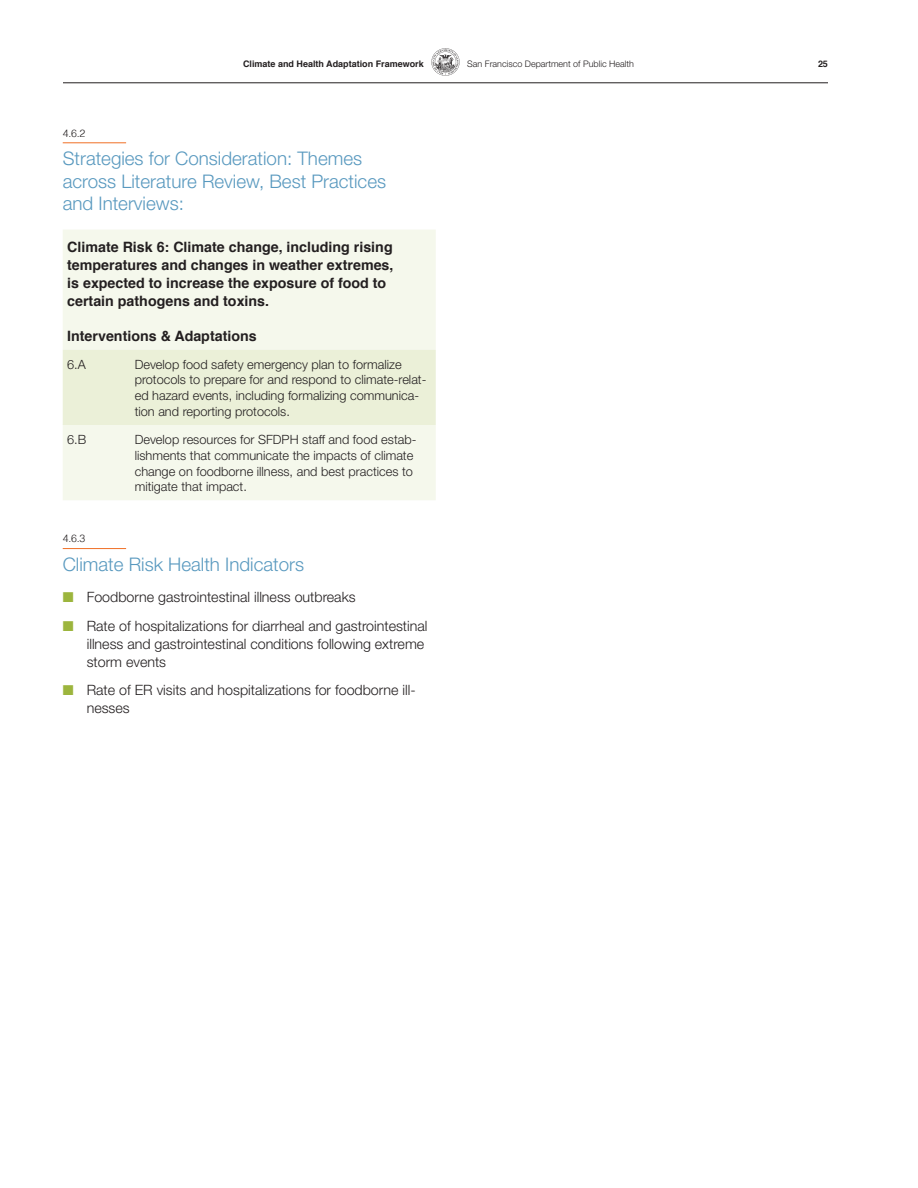
<style>
.page{position:relative;width:918px;height:1188px;background:#fff}
.page>*{position:absolute;margin:0;border:0;box-sizing:border-box;transform-origin:0 0}
.Heading_3{font:300 18.75px/22.5px "Helvetica Neue";color:#5999bf}
.List_Paragraph{font:300 14.25px/18px "Helvetica Neue";color:#231f20}
.Heading_4{font:700 14.25px/18px "Helvetica";color:#231f20}
.SFPHD_Cell{font:700 14.25px "Helvetica";color:#231f20}
.SFPHD_Cell-2{font:300 12.75px/15.8px "Helvetica Neue";color:#231f20}
.Paragraph_Style_1_Nu{font:300 10.5px "Helvetica";color:#231f20}
.t1{font:700 9px "Helvetica";color:#231f20}
.t2{font:300 9px "Helvetica Neue";color:#231f20}
.s1{color:#9cb53d}
</style>
<div class="page">
<hr style="left:63px;top:83px;width:765px;height:1px;background:#231f20">
<img style="left:432px;top:49px;width:27px;height:27px">
<hr style="left:63px;top:143px;width:63px;height:1px;background:#f07026">
<hr style="left:63px;top:548px;width:63px;height:1px;background:#f07026">
<div style="left:63px;top:230px;width:373px;height:270px;background:#f5f8ec"></div>
<div style="left:63px;top:350px;width:373px;height:75px;background:#ebf0d8"></div>
<p class="t1" style="left:243px;top:56px;width:182px">Climate and Health Adaptation Framework</p>
<p class="t2" style="left:467px;top:58px;width:168px">San Francisco Department of Public Health</p>
<p class="t1" style="left:818px;top:56px;width:11px">25</p>
<p class="Paragraph_Style_1_Nu" style="left:63px;top:124px;width:24px">4.6.2</p>
<p class="Heading_3" style="left:63px;top:147px;width:325px">Strategies for Consideration: Themes across Literature Review, Best Practices and Interviews:</p>
<p class="Heading_4" style="left:67px;top:238px;width:328px">Climate Risk 6: Climate change, including rising temperatures and changes in weather extremes, is expected to increase the exposure of food to certain pathogens and toxins.</p>
<p class="SFPHD_Cell" style="left:67px;top:324px;width:191px">Interventions &amp; Adaptations</p>
<p class="SFPHD_Cell-2" style="left:67px;top:356px;width:20px">6.A</p>
<p class="SFPHD_Cell-2" style="left:135px;top:356px;width:293px">Develop food safety emergency plan to formalize protocols to prepare for and respond to climate-relat&shy;ed hazard events, including formalizing communica&shy;tion and reporting protocols.</p>
<p class="SFPHD_Cell-2" style="left:67px;top:431px;width:21px">6.B</p>
<p class="SFPHD_Cell-2" style="left:135px;top:431px;width:283px">Develop resources for SFDPH staff and food estab&shy;lishments that communicate the impacts of climate change on foodborne illness, and best practices to mitigate that impact.</p>
<p class="Paragraph_Style_1_Nu" style="left:63px;top:530px;width:24px">4.6.3</p>
<p class="Heading_3" style="left:63px;top:552px;width:243px">Climate Risk Health Indicators</p>
<p class="List_Paragraph" style="left:63px;top:588px;width:294px"><span class="s1">■</span> Foodborne gastrointestinal illness outbreaks</p>
<p class="List_Paragraph" style="left:87px;top:616px;width:342px;text-indent:-24px"><span class="s1">■</span> Rate of hospitalizations for diarrheal and gastrointestinal illness and gastrointestinal conditions following extreme storm events</p>
<p class="List_Paragraph" style="left:87px;top:681px;width:331px;text-indent:-24px"><span class="s1">■</span> Rate of ER visits and hospitalizations for foodborne ill&shy;nesses</p>
</div>
